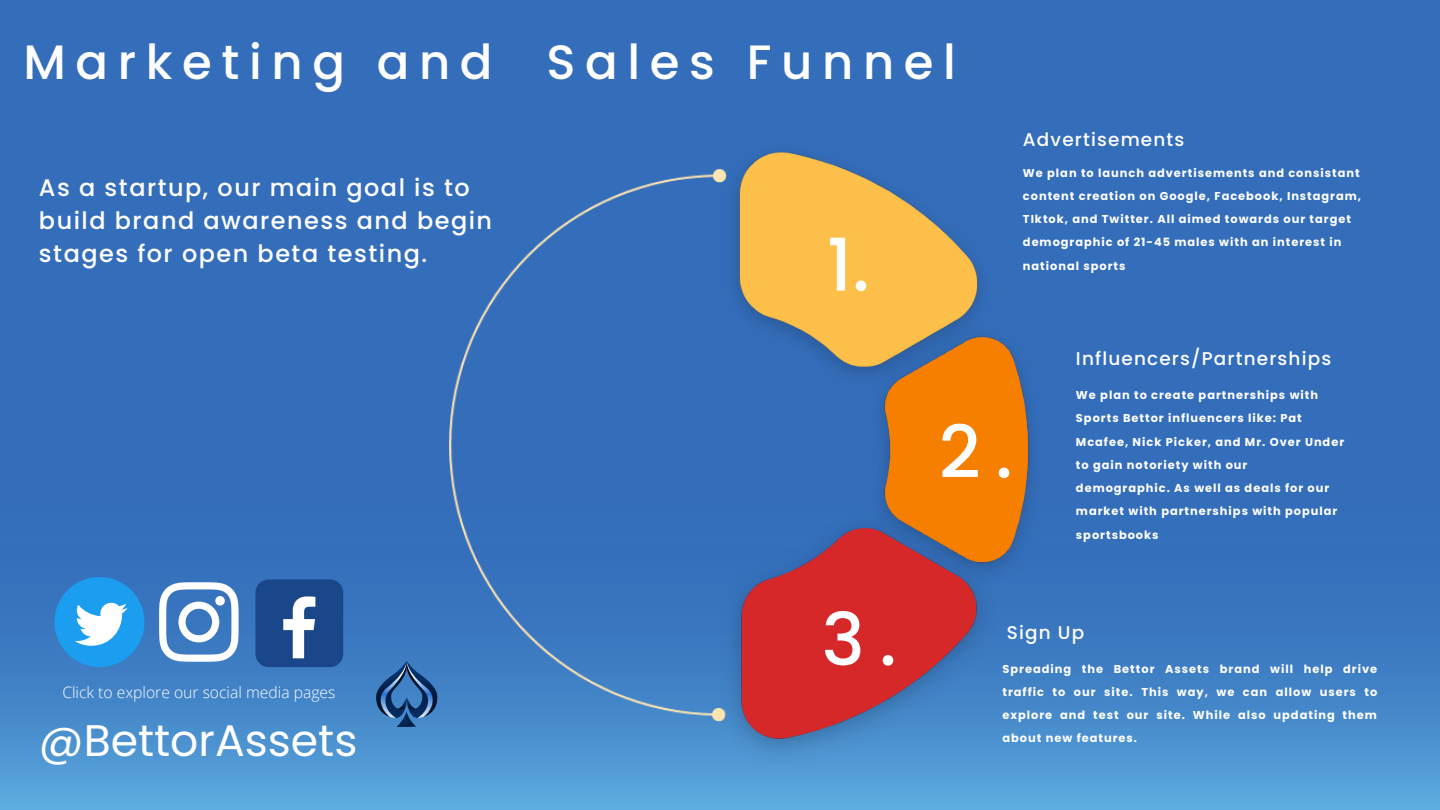
<style>
.page{position:relative;width:1440px;height:810px;background:#346ebb}
.page>*{position:absolute;margin:0;border:0;box-sizing:border-box;transform-origin:0 0}
.t1{font:500 72.7px "Poppins";color:#fff}
.t2{font:500 48.2px "Poppins";letter-spacing:.2em;color:#fff}
.t3{font:44.2px "Poppins";color:#fff}
.t4{font:500 23.9px/32.8px "Poppins";letter-spacing:.065em;color:#fff}
.t5{font:500 18.4px "Poppins";letter-spacing:.065em;color:#fff}
.t6{font:300 15.7px "Open Sans";color:#fff}
.t7{font:700 11.4px/23.2px "Poppins";letter-spacing:.085em;color:#fff}
</style>
<div class="page">
<img style="left:0;top:584px;width:1440px;height:226px">
<img style="left:449px;top:174px;width:262px;height:547px">
<img style="left:711px;top:152px;width:271px;height:225px">
<img style="left:859px;top:316px;width:195px;height:277px">
<img style="left:711px;top:505px;width:296px;height:270px">
<svg style="left:54px;top:577px;width:90px;height:90px"></svg>
<svg style="left:159px;top:582px;width:80px;height:80px"></svg>
<div style="left:215px;top:596px;width:10px;height:10px;background:#fff;border-radius:50%"></div>
<div style="left:255px;top:579px;width:88px;height:88px;background:#1a4789;border-radius:13px"></div>
<svg style="left:283px;top:596px;width:32px;height:62px"></svg>
<svg style="left:376px;top:661px;width:61px;height:66px"></svg>
<p class="t2" style="left:23px;top:29px;width:934px">Marketing and Sales Funnel</p>
<p class="t4" style="left:39px;top:172px;width:455px">As a startup, our main goal is to build brand awareness and begin stages for open beta testing.</p>
<p class="t1" style="left:827px;top:214px;width:44px">1.</p>
<p class="t5" style="left:1023px;top:127px;width:163px">Advertisements</p>
<p class="t7" style="left:1023px;top:161px;width:340px">We plan to launch advertisements and consistant content creation on Google, Facebook, Instagram, TIktok, and Twitter. All aimed towards our target demographic of 21-45 males with an interest in national sports</p>
<p class="t1" style="left:939px;top:401px;width:75px">2.</p>
<p class="t5" style="left:1076px;top:346px;width:257px">Influencers/Partnerships</p>
<p class="t7" style="left:1076px;top:383px;width:270px">We plan to create partnerships with<br>Sports Bettor influencers like: Pat<br>Mcafee, Nick Picker, and Mr. Over Under to gain notoriety with our demographic. As well as deals for our market with partnerships with popular sportsbooks</p>
<p class="t6" style="left:62px;top:681px;width:275px">Click to explore our social media pages</p>
<p class="t3" style="left:39px;top:710px;width:320px">@BettorAssets</p>
<p class="t1" style="left:822px;top:589px;width:77px">3.</p>
<p class="t5" style="left:1007px;top:619px;width:79px">Sign Up</p>
<p class="t7" style="left:1002px;top:657px;width:376px;text-align:justify">Spreading the Bettor Assets brand will help drive traffic to our site. This way, we can allow users to explore and test our site. While also updating them about new features.</p>
</div>
